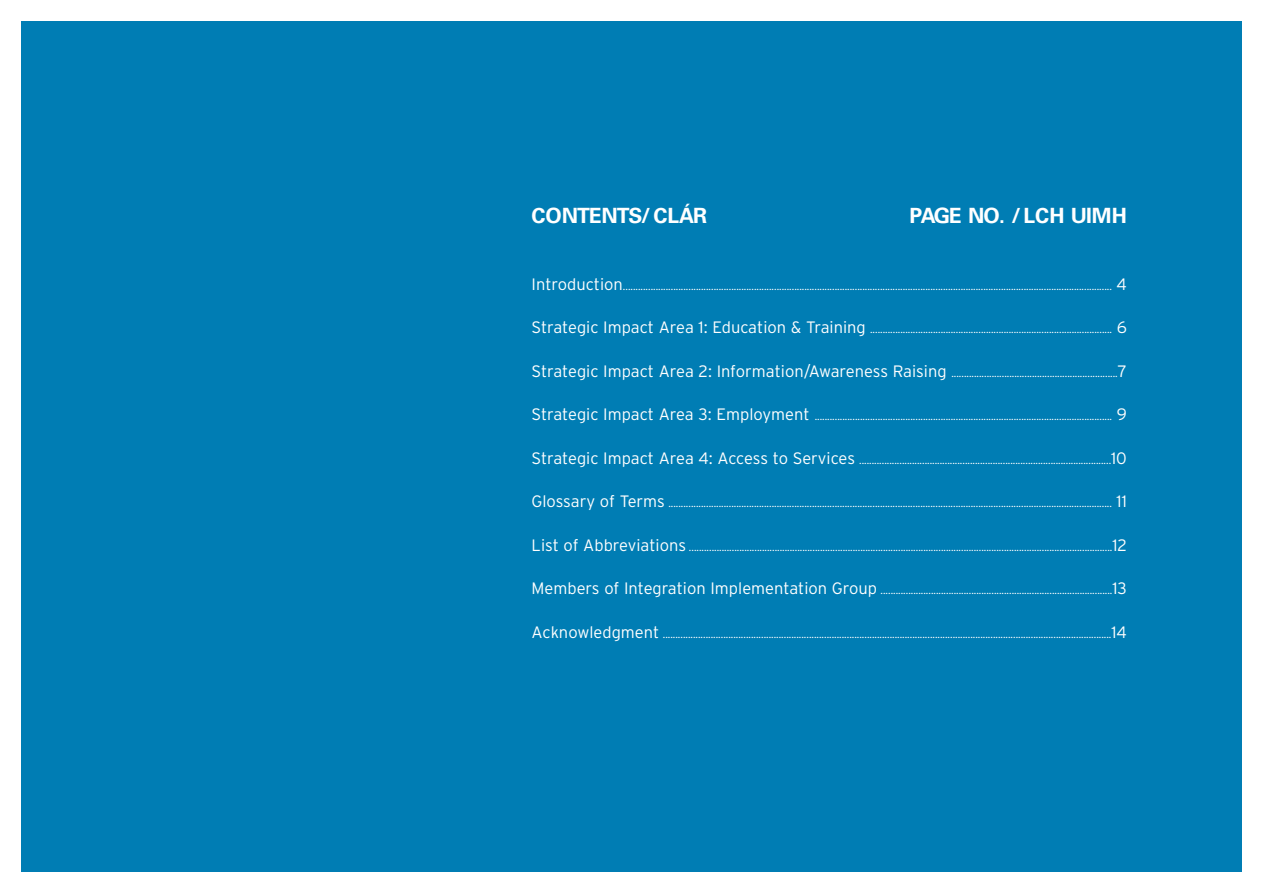
<style>
.page{position:relative;width:1263px;height:893px;background:#fff}
.page>*{position:absolute;margin:0;border:0;box-sizing:border-box;transform-origin:0 0}
.t1{font:700 21px "Univers";letter-spacing:-.055em;color:#fff}
.t2{font:700 21px "Univers";letter-spacing:-.03em;color:#fff}
.t3{font:300 10.5px "Interstate";color:#fff}
.s1{font-size:16.5px}
</style>
<div class="page">
<div style="left:21px;top:21px;width:1221px;height:851px;background:#007db4"></div>
<h1 class="t2" style="left:531px;top:208px;width:177px">CONTENTS/ CLÁR</h1>
<h1 class="t1" style="left:910px;top:208px;width:219px">PAGE NO. / LCH UIMH</h1>
<p class="t3" style="left:531px;top:282px;width:597px"><span class="s1">Introduction</span>.................................................................................................................................................................................................. <span class="s1">4</span></p>
<p class="t3" style="left:531px;top:325px;width:597px"><span class="s1">Strategic Impact Area 1: Education &amp; Training</span> ................................................................................................ <span class="s1">6</span></p>
<p class="t3" style="left:531px;top:369px;width:597px"><span class="s1">Strategic Impact Area 2: Information/Awareness Raising</span> ..................................................................<span class="s1">7</span></p>
<p class="t3" style="left:531px;top:412px;width:597px"><span class="s1">Strategic Impact Area 3: Employment</span> ...................................................................................................................... <span class="s1">9</span></p>
<p class="t3" style="left:531px;top:456px;width:597px"><span class="s1">Strategic Impact Area 4: Access to Services</span> ....................................................................................................<span class="s1">10</span></p>
<p class="t3" style="left:531px;top:499px;width:597px"><span class="s1">Glossary of Terms</span> ................................................................................................................................................................................ <span class="s1">11</span></p>
<p class="t3" style="left:531px;top:543px;width:597px"><span class="s1">List of Abbreviations</span> ........................................................................................................................................................................<span class="s1">12</span></p>
<p class="t3" style="left:531px;top:586px;width:597px"><span class="s1">Members of Integration Implementation Group</span> ............................................................................................<span class="s1">13</span></p>
<p class="t3" style="left:531px;top:630px;width:597px"><span class="s1">Acknowledgment</span> ..................................................................................................................................................................................<span class="s1">14</span></p>
</div>
